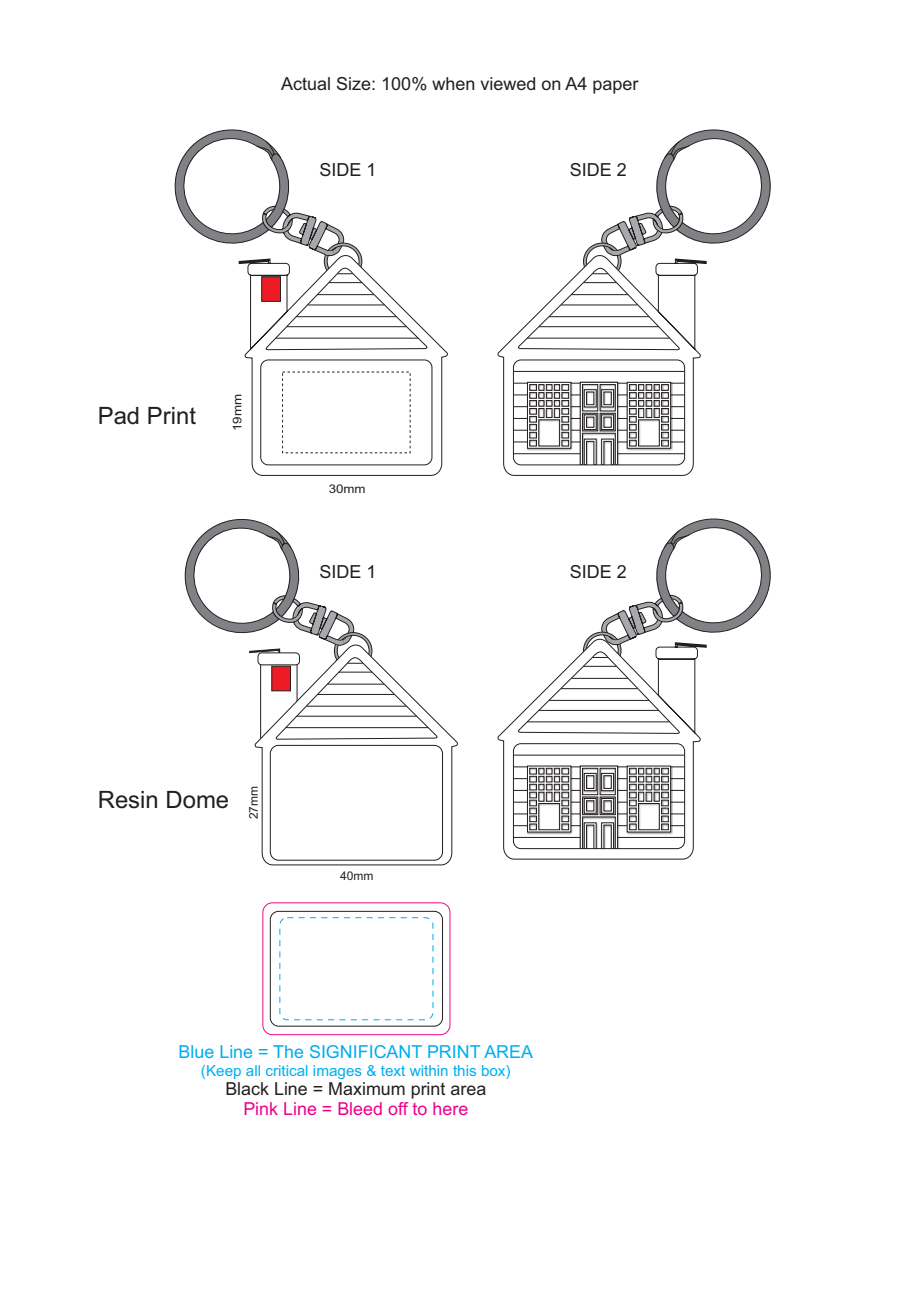
<style>
.page{position:relative;width:920px;height:1290px;background:#fff}
.page>*{position:absolute;margin:0;border:0;box-sizing:border-box;transform-origin:0 0}
.t1{font:23.85px "Arial";color:#231f20}
.t2{font:18px "Arial";color:#231f20}
.t3{font:17.85px "Arial";color:#00aeef}
.t4{font:17.85px "Arial";color:#231f20}
.t5{font:17.85px "Arial";color:#ec008c}
.t6{font:15.3px "Arial";color:#00aeef}
.t7{font:12px "Arial";color:#231f20;scale:1.11 1}
.t8{font:12px "Arial";color:#231f20}
</style>
<div class="page">
<div style="left:263px;top:903px;width:187px;height:132px;border:1px solid #ed088d;border-radius:10px"></div>
<svg style="left:174px;top:129px;width:274px;height:347px"></svg>
<svg style="left:498px;top:129px;width:273px;height:347px"></svg>
<svg style="left:498px;top:518px;width:273px;height:342px"></svg>
<svg style="left:184px;top:519px;width:274px;height:347px"></svg>
<div style="left:270px;top:745px;width:173px;height:116px;border:1px solid #231f20;border-radius:8px"></div>
<div style="left:270px;top:911px;width:173px;height:115px;border:1px solid #231f20;border-radius:8px"></div>
<div style="left:280px;top:917px;width:153px;height:103px;border:1px dashed #00aeef;border-radius:7px"></div>
<p class="t2" style="left:281px;top:76px;width:359px">Actual Size: 100% when viewed on A4 paper</p>
<p class="t2" style="left:319px;top:163px;width:59px">SIDE 1</p>
<p class="t2" style="left:570px;top:163px;width:59px">SIDE 2</p>
<h1 class="t1" style="left:98px;top:407px;width:100px">Pad Print</h1>
<p class="t7" style="left:233px;top:431px;width:35px;rotate:-90deg">19mm</p>
<p class="t7" style="left:329px;top:484px;width:35px">30mm</p>
<p class="t2" style="left:319px;top:565px;width:59px">SIDE 1</p>
<p class="t2" style="left:570px;top:565px;width:59px">SIDE 2</p>
<h1 class="t1" style="left:98px;top:790px;width:133px">Resin Dome</h1>
<p class="t8" style="left:249px;top:819px;width:35px;rotate:-90deg">27mm</p>
<p class="t8" style="left:340px;top:871px;width:35px">40mm</p>
<p class="t3" style="left:179px;top:1045px;width:356px">Blue Line = The SIGNIFICANT PRINT AREA</p>
<p class="t6" style="left:201px;top:1065px;width:311px">(Keep all critical images &amp; text within this box)</p>
<p class="t4" style="left:225px;top:1082px;width:262px">Black Line = Maximum print area</p>
<p class="t5" style="left:243px;top:1102px;width:226px">Pink Line = Bleed off to here</p>
</div>
